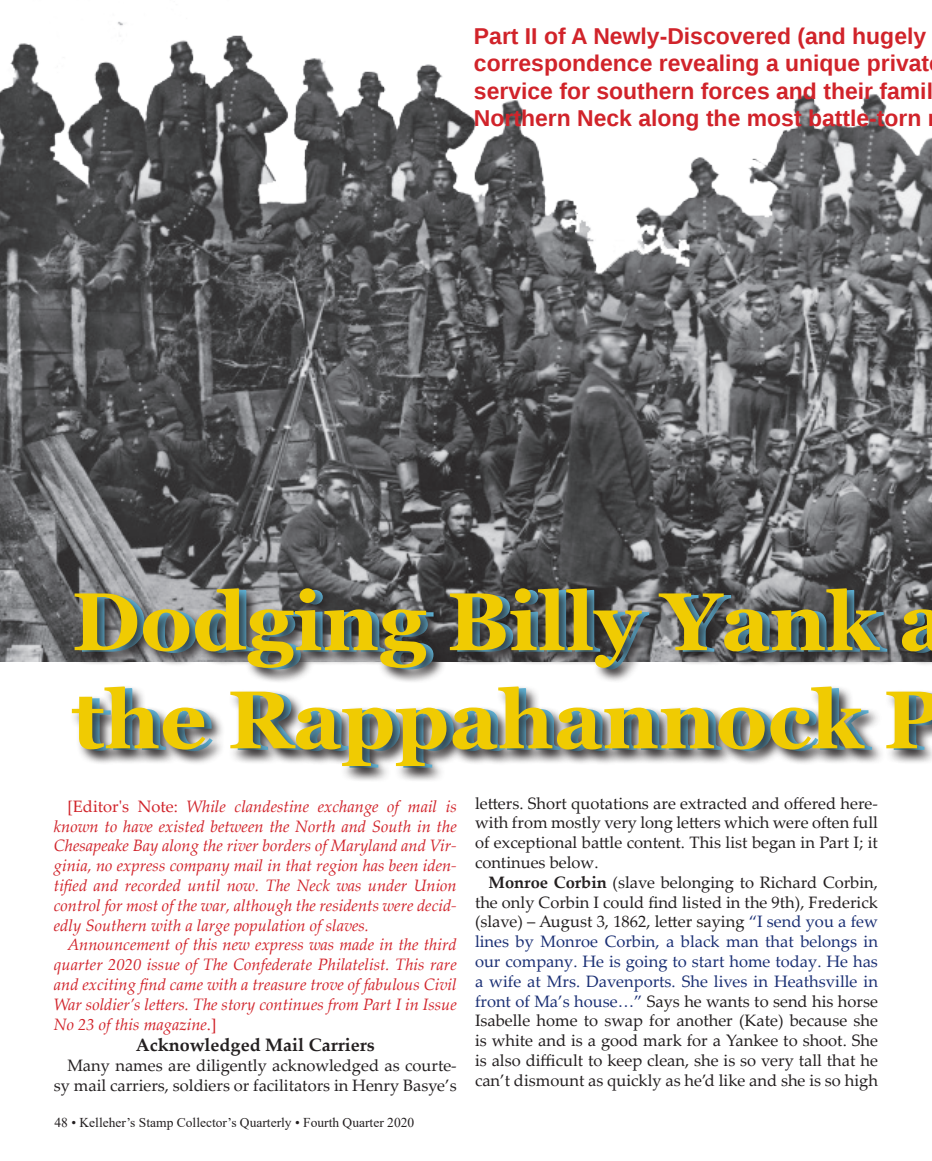
<style>
.page{position:relative;width:932px;height:1161px;background:#fff}
.page>*{position:absolute;margin:0;border:0;box-sizing:border-box;transform-origin:0 0}
.t1{font:700 81.75px "Georgia";color:#f0cb02}
.t2{font:700 22.95px "Liberation Sans";color:#d1232a}
.t3{font:700 18px "Palatino Linotype";color:#231f20}
.t4{font:16.5px/19.8px "Palatino Linotype";color:#231f20;text-align:justify}
.t5{font:italic 16.5px/19.8px "Palatino Linotype";color:#d1232a;text-align:justify}
.t6{font:13.5px "Times New Roman";color:#231f20}
.s1{font-style:normal}
.s2{font-weight:700}
.s3{color:#1a2f74}
</style>
<div class="page">
<img style="left:0;top:21px;width:932px;height:641px">
<div style="left:69px;top:585px;width:863px;height:196px;background:#231f20;opacity:.75"></div>
<p class="t2" style="left:474px;top:20px;width:454px">Part II of A Newly-Discovered (and hugely</p>
<p class="t2" style="left:474px;top:48px;width:457px">correspondence revealing a unique privat</p>
<p class="t2" style="left:474px;top:75px;width:460px">service for southern forces and their famil</p>
<p class="t2" style="left:474px;top:103px;width:449px">Northern Neck along the most battle-torn</p>
<p class="t1" style="left:72px;top:569px;width:877px">Dodging Billy Yank a</p>
<p class="t1" style="left:72px;top:667px;width:870px">the Rappahannock P</p>
<p class="t5" style="left:54px;top:796px;width:404px;text-indent:14px"><span class="s1">[Editor's Note:</span> While clandestine exchange of mail is known to have existed between the North and South in the Chesapeake Bay along the river borders of Maryland and Vir&shy;ginia, no express company mail in that region has been iden&shy;tified and recorded until now. The Neck was under Union control for most of the war, although the residents were decid&shy;edly Southern with a large population of slaves.</p>
<p class="t5" style="left:54px;top:934px;width:404px;text-indent:14px">Announcement of this new express was made in the third quarter 2020 issue of The Confederate Philatelist. This rare and exciting find came with a treasure trove of fabulous Civil War soldier’s letters. The story continues from Part I in Issue No 23 of this magazine<span class="s1">.]</span></p>
<p class="t3" style="left:136px;top:1032px;width:240px">Acknowledged Mail Carriers</p>
<p class="t4" style="left:54px;top:1055px;width:404px;text-align:right">Many names are diligently acknowledged as courte&shy;sy mail carriers, soldiers or facilitators in Henry Basye’s</p>
<p class="t6" style="left:55px;top:1113px;width:361px">48 • Kelleher’s Stamp Collector’s Quarterly • Fourth Quarter 2020</p>
<p class="t4" style="left:475px;top:792px;width:404px">letters. Short quotations are extracted and offered here&shy;with from mostly very long letters which were often full of exceptional battle content. This list began in Part I; it continues below.</p>
<p class="t4" style="left:475px;top:872px;width:404px;text-indent:14px"><span class="s2">Monroe Corbin</span> (slave belonging to Richard Corbin, the only Corbin I could find listed in the 9th), Frederick (slave) – August 3, 1862, letter saying <span class="s3">“I send you a few lines by Monroe Corbin, a black man that belongs in our company. He is going to start home today. He has a wife at Mrs. Davenports. She lives in Heathsville in front of Ma’s house…”</span> Says he wants to send his horse Isabelle home to swap for another (Kate) because she is white and is a good mark for a Yankee to shoot. She is also difficult to keep clean, she is so very tall that he can’t dismount as quickly as he’d like and she is so high</p>
</div>
